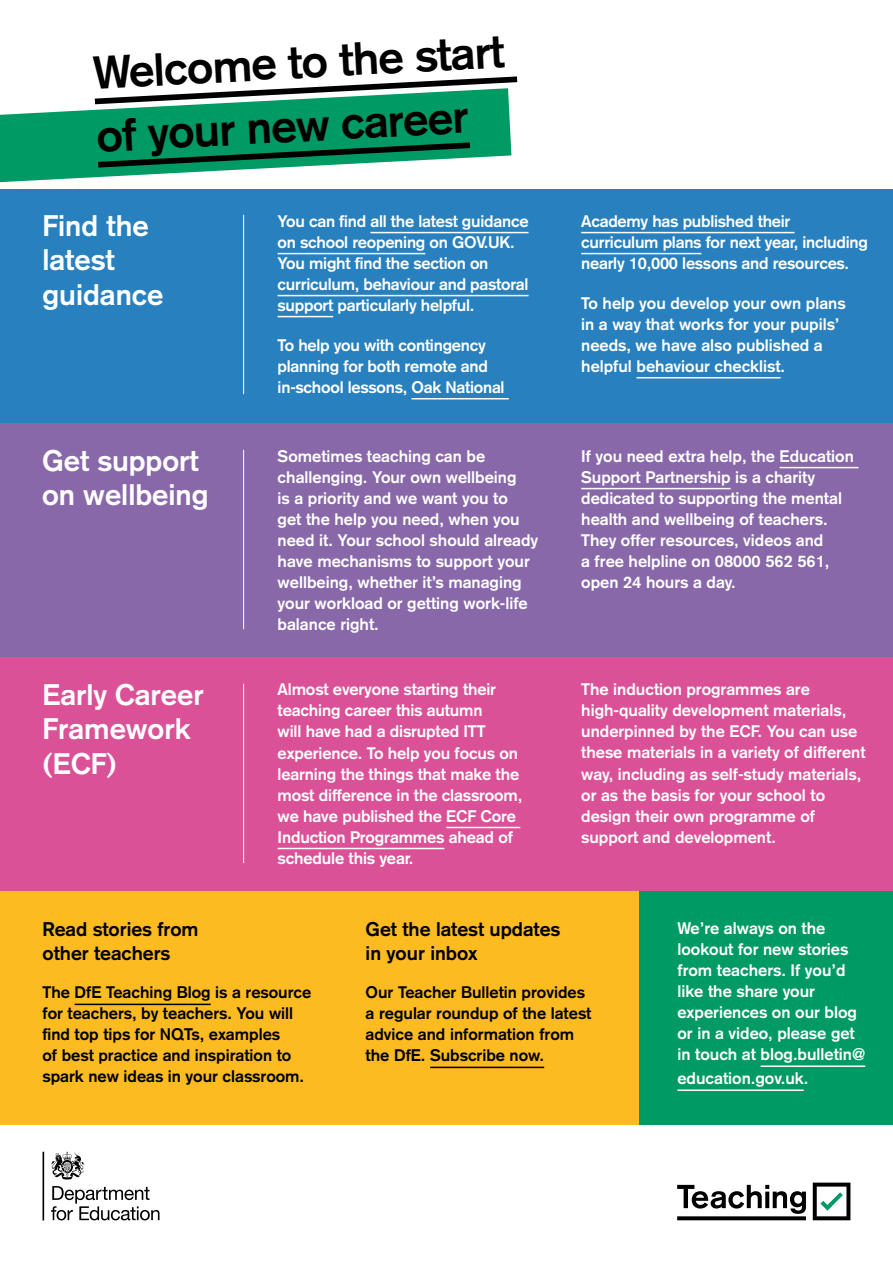
<style>
.page{position:relative;width:893px;height:1263px;background:#fff}
.page>*{position:absolute;margin:0;border:0;box-sizing:border-box;transform-origin:0 0}
.Title_Underline{font:700 45.6px/63.4px "Basic Commercial";color:#000}
.Section_header{font:700 29.25px/34.5px "Basic Commercial";color:#fff}
.Section_header_1{font:700 19.5px/24px "Basic Commercial";color:#000}
.Body{font:700 16.5px/21px "Basic Commercial";color:#fff}
.Body-2{font:700 16.5px/21px "Basic Commercial";color:#000}
</style>
<div class="page">
<div style="left:0;top:890px;width:639px;height:234px;background:#fbbb21"></div>
<div style="left:639px;top:890px;width:254px;height:234px;background:#009a64"></div>
<hr style="left:75px;top:1004px;width:136px;height:1px;background:#000">
<hr style="left:430px;top:1067px;width:114px;height:1px;background:#000">
<hr style="left:761px;top:1065px;width:104px;height:2px;background:#fff">
<hr style="left:677px;top:1089px;width:127px;height:2px;background:#fff">
<div style="left:0;top:657px;width:893px;height:233px;background:#db5197"></div>
<hr style="left:243px;top:684px;width:1px;height:179px;background:#fff">
<hr style="left:446px;top:827px;width:74px;height:1px;background:#fff">
<hr style="left:278px;top:848px;width:166px;height:1px;background:#fff">
<div style="left:0;top:189px;width:893px;height:234px;background:#2881be"></div>
<hr style="left:370px;top:232px;width:158px;height:1px;background:#fff">
<hr style="left:278px;top:253px;width:147px;height:1px;background:#fff">
<hr style="left:278px;top:295px;width:250px;height:1px;background:#fff">
<hr style="left:278px;top:316px;width:55px;height:1px;background:#fff">
<hr style="left:411px;top:398px;width:98px;height:1px;background:#fff">
<hr style="left:581px;top:232px;width:213px;height:1px;background:#fff">
<hr style="left:581px;top:253px;width:120px;height:1px;background:#fff">
<hr style="left:637px;top:377px;width:144px;height:1px;background:#fff">
<hr style="left:243px;top:215px;width:1px;height:179px;background:#fff">
<div style="left:0;top:423px;width:893px;height:234px;background:#8968aa"></div>
<hr style="left:780px;top:467px;width:78px;height:1px;background:#fff">
<hr style="left:581px;top:488px;width:150px;height:1px;background:#fff">
<hr style="left:243px;top:450px;width:1px;height:179px;background:#fff">
<svg style="left:813px;top:1182px;width:37px;height:38px"></svg>
<svg style="left:677px;top:1185px;width:129px;height:35px"></svg>
<svg style="left:0;top:107px;width:511px;height:75px;fill:#009a64"></svg>
<svg style="left:94px;top:76px;width:424px;height:31px"></svg>
<svg style="left:92px;top:139px;width:384px;height:32px;background:#248e69"></svg>
<hr style="left:43px;top:1152px;width:1px;height:68px;background:#000">
<svg style="left:51px;top:1152px;width:34px;height:27px"></svg>
<svg style="left:51px;top:1186px;width:109px;height:34px"></svg>
<p class="Title_Underline" style="left:92px;top:41px;width:413px;rotate:-3deg">Welcome to the start of your new career</p>
<p class="Section_header" style="left:43px;top:208px;width:122px">Find the latest guidance</p>
<p class="Body" style="left:278px;top:210px;width:252px">You can find all the latest guidance on school reopening on GOV.UK.<br>You might find the section on curriculum, behaviour and pastoral support particularly helpful.</p>
<p class="Body" style="left:278px;top:334px;width:228px">To help you with contingency planning for both remote and in-school lessons, Oak National</p>
<p class="Body" style="left:581px;top:210px;width:288px">Academy has published their curriculum plans for next year, including nearly 10,000 lessons and resources.</p>
<p class="Body" style="left:581px;top:292px;width:266px">To help you develop your own plans in a way that works for your pupils’ needs, we have also published a helpful behaviour checklist.</p>
<p class="Section_header" style="left:42px;top:443px;width:168px">Get support on wellbeing</p>
<p class="Body" style="left:278px;top:445px;width:262px">Sometimes teaching can be challenging. Your own wellbeing<br>is a priority and we want you to<br>get the help you need, when you need it. Your school should already have mechanisms to support your wellbeing, whether it’s managing your workload or getting work-life balance right.</p>
<p class="Body" style="left:581px;top:445px;width:274px">If you need extra help, the Education<br>Support Partnership is a charity dedicated to supporting the mental health and wellbeing of teachers.<br>They offer resources, videos and<br>a free helpline on 08000 562 561, open 24 hours a day.</p>
<p class="Section_header" style="left:43px;top:677px;width:163px">Early Career<br>Framework (ECF)</p>
<p class="Body" style="left:278px;top:679px;width:246px">Almost everyone starting their teaching career this autumn<br>will have had a disrupted ITT experience. To help you focus on learning the things that make the most difference in the classroom, we have published the ECF Core<br>Induction Programmes ahead of schedule this year.</p>
<p class="Body" style="left:581px;top:679px;width:286px">The induction programmes are high-quality development materials, underpinned by the ECF. You can use these materials in a variety of different way, including as self-study materials, or as the basis for your school to design their own programme of support and development.</p>
<p class="Section_header_1" style="left:43px;top:917px;width:158px">Read stories from other teachers</p>
<p class="Body-2" style="left:43px;top:982px;width:270px">The DfE Teaching Blog is a resource for teachers, by teachers. You will find top tips for NQTs, examples<br>of best practice and inspiration to spark new ideas in your classroom.</p>
<p class="Section_header_1" style="left:366px;top:917px;width:196px">Get the latest updates in your inbox</p>
<p class="Body-2" style="left:366px;top:982px;width:227px">Our Teacher Bulletin provides a regular roundup of the latest advice and information from the DfE. Subscribe now.</p>
<p class="Body" style="left:677px;top:918px;width:189px">We’re always on the lookout for new stories from teachers. If you’d like the share your experiences on our blog or in a video, please get in touch at blog.bulletin@</p>
<p class="Body" style="left:677px;top:1068px;width:132px">education.gov.uk.</p>
</div>
